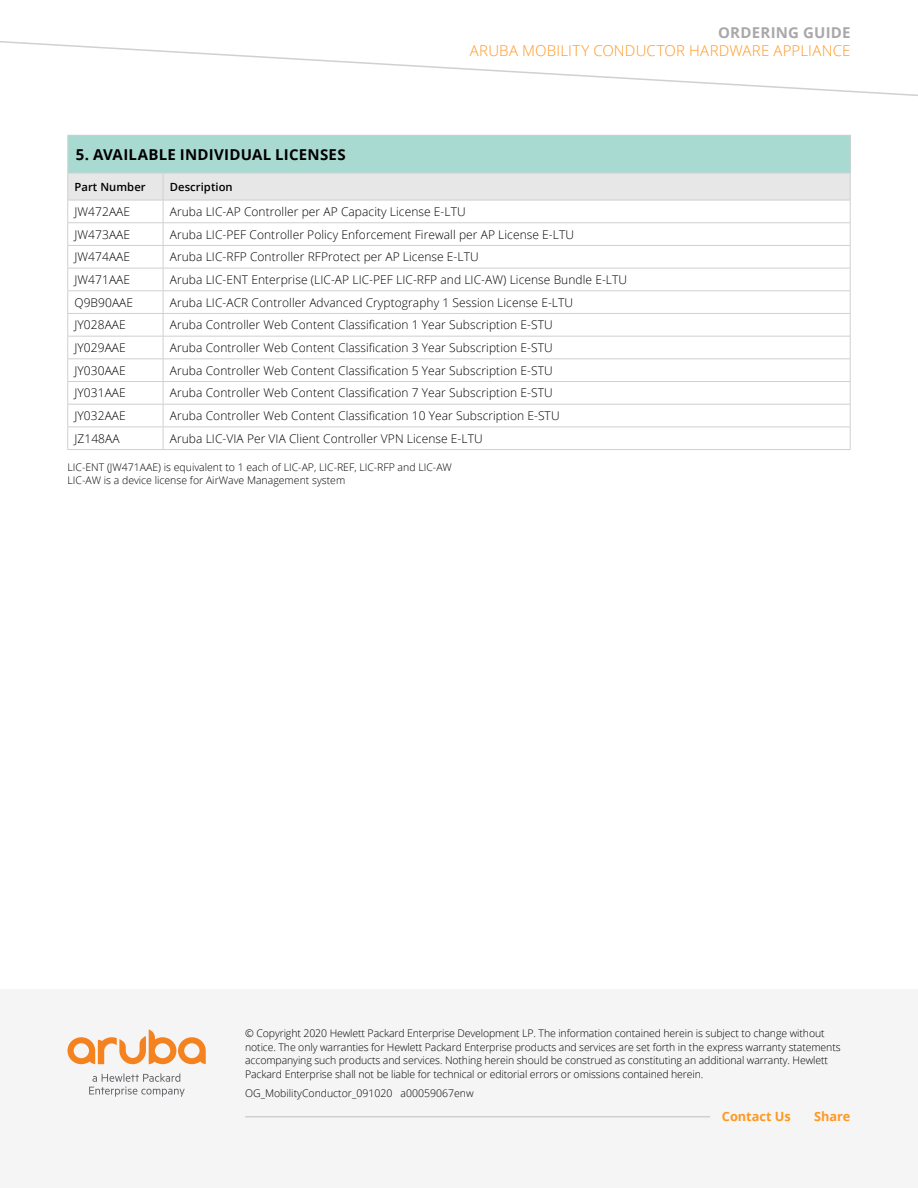
<style>
.page{position:relative;width:918px;height:1188px;background:#fff}
.page>*{position:absolute;margin:0;border:0;box-sizing:border-box;transform-origin:0 0}
.t1{font:300 15px "Open Sans";letter-spacing:.01em;color:#ff9821}
.t2{font:700 15px "Open Sans";letter-spacing:.015em;color:#000}
.t3{font:700 15px "Open Sans";letter-spacing:.01em;color:#aaa8a9}
.t4{font:700 12.75px "Open Sans";color:#ff9821}
.t5{font:300 12px "Open Sans";letter-spacing:.005em;color:#000}
.t6{font:600 11.25px "Open Sans";letter-spacing:.005em;color:#000}
.t7{font:300 10.5px/13.5px "Open Sans";letter-spacing:-.01em;color:#000}
</style>
<div class="page">
<div style="left:0;top:990px;width:918px;height:198px;background:#f5f5f6"></div>
<svg style="left:89px;top:1073px;width:96px;height:24px"></svg>
<svg style="left:67px;top:1029px;width:139px;height:35px"></svg>
<hr style="left:245px;top:1116px;width:465px;height:1px;background:#ced0d1">
<svg style="left:0;top:41px;width:918px;height:55px"></svg>
<div style="left:68px;top:135px;width:782px;height:38px;background:#a8dad2"></div>
<hr style="left:68px;top:135px;width:95px;height:1px;background:#ced0d1">
<hr style="left:67px;top:136px;width:1px;height:37px;background:#ced0d1">
<hr style="left:163px;top:135px;width:688px;height:1px;background:#ced0d1">
<hr style="left:850px;top:136px;width:1px;height:37px;background:#ced0d1">
<hr style="left:68px;top:449px;width:95px;height:1px;background:#ced0d1">
<hr style="left:163px;top:449px;width:688px;height:1px;background:#ced0d1">
<svg style="left:67px;top:173px;width:784px;height:276px"></svg>
<hr style="left:68px;top:200px;width:95px;height:1px;background:#ced0d1">
<hr style="left:163px;top:200px;width:688px;height:1px;background:#ced0d1">
<p class="t3" style="left:718px;top:22px;width:134px">ORDERING GUIDE</p>
<p class="t1" style="left:470px;top:41px;width:382px">ARUBA MOBILITY CONDUCTOR HARDWARE APPLIANCE</p>
<p class="t2" style="left:76px;top:144px;width:271px">5. AVAILABLE INDIVIDUAL LICENSES</p>
<p class="t6" style="left:75px;top:179px;width:73px">Part Number</p>
<p class="t6" style="left:170px;top:179px;width:64px">Description</p>
<p class="t5" style="left:75px;top:203px;width:57px">JW472AAE</p>
<p class="t5" style="left:170px;top:203px;width:297px">Aruba LIC-AP Controller per AP Capacity License E-LTU</p>
<p class="t5" style="left:75px;top:226px;width:57px">JW473AAE</p>
<p class="t5" style="left:170px;top:226px;width:406px">Aruba LIC-PEF Controller Policy Enforcement Firewall per AP License E-LTU</p>
<p class="t5" style="left:75px;top:249px;width:57px">JW474AAE</p>
<p class="t5" style="left:170px;top:249px;width:310px">Aruba LIC-RFP Controller RFProtect per AP License E-LTU</p>
<p class="t5" style="left:75px;top:271px;width:57px">JW471AAE</p>
<p class="t5" style="left:170px;top:271px;width:459px">Aruba LIC-ENT Enterprise (LIC-AP LIC-PEF LIC-RFP and LIC-AW) License Bundle E-LTU</p>
<p class="t5" style="left:75px;top:294px;width:60px">Q9B90AAE</p>
<p class="t5" style="left:170px;top:294px;width:405px">Aruba LIC-ACR Controller Advanced Cryptography 1 Session License E-LTU</p>
<p class="t5" style="left:75px;top:317px;width:53px">JY028AAE</p>
<p class="t5" style="left:170px;top:317px;width:384px">Aruba Controller Web Content Classification 1 Year Subscription E-STU</p>
<p class="t5" style="left:75px;top:339px;width:53px">JY029AAE</p>
<p class="t5" style="left:170px;top:339px;width:384px">Aruba Controller Web Content Classification 3 Year Subscription E-STU</p>
<p class="t5" style="left:75px;top:362px;width:53px">JY030AAE</p>
<p class="t5" style="left:170px;top:362px;width:384px">Aruba Controller Web Content Classification 5 Year Subscription E-STU</p>
<p class="t5" style="left:75px;top:385px;width:53px">JY031AAE</p>
<p class="t5" style="left:170px;top:385px;width:384px">Aruba Controller Web Content Classification 7 Year Subscription E-STU</p>
<p class="t5" style="left:75px;top:408px;width:53px">JY032AAE</p>
<p class="t5" style="left:170px;top:408px;width:391px">Aruba Controller Web Content Classification 10 Year Subscription E-STU</p>
<p class="t5" style="left:75px;top:430px;width:47px">JZ148AA</p>
<p class="t5" style="left:170px;top:430px;width:314px">Aruba LIC-VIA Per VIA Client Controller VPN License E-LTU</p>
<p class="t7" style="left:68px;top:460px;width:386px">LIC-ENT (JW471AAE) is equivalent to 1 each of LIC-AP, LIC-REF, LIC-RFP and LIC-AW<br>LIC-AW is a device license for AirWave Management system</p>
<p class="t7" style="left:245px;top:1027px;width:597px">© Copyright 2020 Hewlett Packard Enterprise Development LP. The information contained herein is subject to change without notice. The only warranties for Hewlett Packard Enterprise products and services are set forth in the express warranty statements accompanying such products and services. Nothing herein should be construed as constituting an additional warranty. Hewlett Packard Enterprise shall not be liable for technical or editorial errors or omissions contained herein.</p>
<p class="t7" style="left:245px;top:1086px;width:230px">OG_MobilityConductor_091020 a00059067enw</p>
<p class="t4" style="left:722px;top:1107px;width:71px">Contact Us</p>
<p class="t4" style="left:814px;top:1107px;width:38px">Share</p>
</div>
